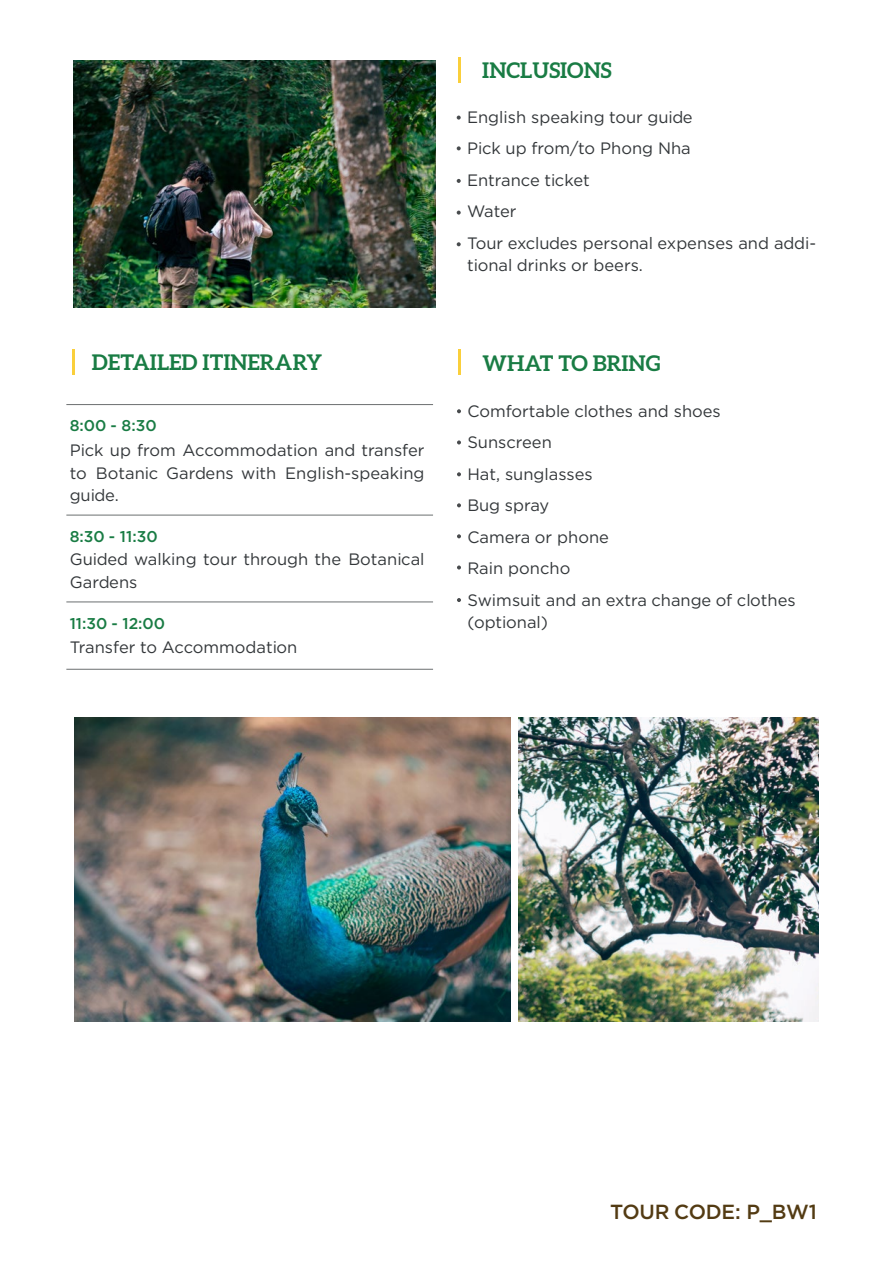
<style>
.page{position:relative;width:893px;height:1263px;background:#fff}
.page>*{position:absolute;margin:0;border:0;box-sizing:border-box;transform-origin:0 0}
.t1{font:700 21.6px "SVN Aleo";color:#197c44}
.t2{font:500 20.4px "Gotham";letter-spacing:-.01em;color:#533b13}
.t3{font:16.5px/31.5px "Gotham";color:#33373a}
.t4{font:500 15.6px "Gotham";color:#197c44}
</style>
<div class="page">
<img style="left:74px;top:718px;width:436px;height:304px">
<img style="left:519px;top:718px;width:300px;height:304px">
<hr style="left:66px;top:404px;width:367px;height:1px;background:#6b6f70">
<hr style="left:66px;top:515px;width:367px;height:1px;background:#6b6f70">
<hr style="left:66px;top:602px;width:367px;height:1px;background:#6b6f70">
<hr style="left:66px;top:669px;width:367px;height:1px;background:#6b6f70">
<hr style="left:72px;top:349px;width:3px;height:26px;background:#facf3b">
<hr style="left:458px;top:57px;width:3px;height:26px;background:#facf3b">
<svg style="left:457px;top:116px;width:4px;height:4px"></svg>
<svg style="left:457px;top:146px;width:4px;height:4px"></svg>
<svg style="left:457px;top:179px;width:4px;height:4px"></svg>
<svg style="left:457px;top:211px;width:4px;height:4px"></svg>
<svg style="left:457px;top:242px;width:4px;height:4px"></svg>
<hr style="left:458px;top:349px;width:3px;height:26px;background:#facf3b">
<svg style="left:457px;top:409px;width:4px;height:4px"></svg>
<svg style="left:457px;top:440px;width:4px;height:4px"></svg>
<svg style="left:457px;top:472px;width:4px;height:4px"></svg>
<svg style="left:457px;top:503px;width:4px;height:4px"></svg>
<svg style="left:457px;top:534px;width:4px;height:4px"></svg>
<svg style="left:457px;top:565px;width:4px;height:4px"></svg>
<svg style="left:457px;top:598px;width:4px;height:4px"></svg>
<img style="left:73px;top:60px;width:363px;height:248px">
<h1 class="t1" style="left:92px;top:347px;width:232px">DETAILED ITINERARY</h1>
<p class="t4" style="left:70px;top:414px;width:88px">8:00 - 8:30</p>
<p class="t3" style="left:70px;top:438px;width:356px;line-height:22.5px;text-align:justify">Pick up from Accommodation and transfer to Botanic Gardens with English-speaking guide.</p>
<p class="t4" style="left:70px;top:524px;width:89px">8:30 - 11:30</p>
<p class="t3" style="left:70px;top:547px;width:356px;line-height:22.5px">Guided walking tour through the Botanical<br>Gardens</p>
<p class="t4" style="left:70px;top:612px;width:97px">11:30 - 12:00</p>
<p class="t3" style="left:70px;top:631px;width:229px">Transfer to Accommodation</p>
<h1 class="t1" style="left:482px;top:55px;width:131px">INCLUSIONS</h1>
<p class="t3" style="left:467px;top:100px;width:351px">English speaking tour guide<br>Pick up from/to Phong Nha<br>Entrance ticket<br>Water<br>Tour excludes personal expenses and addi-</p>
<p class="t3" style="left:467px;top:249px;width:177px">tional drinks or beers.</p>
<h1 class="t1" style="left:483px;top:348px;width:179px">WHAT TO BRING</h1>
<p class="t3" style="left:467px;top:394px;width:330px">Comfortable clothes and shoes<br>Sunscreen<br>Hat, sunglasses<br>Bug spray<br>Camera or phone<br>Rain poncho<br>Swimsuit and an extra change of clothes</p>
<p class="t3" style="left:467px;top:606px;width:82px">(optional)</p>
<p class="t2" style="left:610px;top:1196px;width:208px">TOUR CODE: P_BW1</p>
</div>
